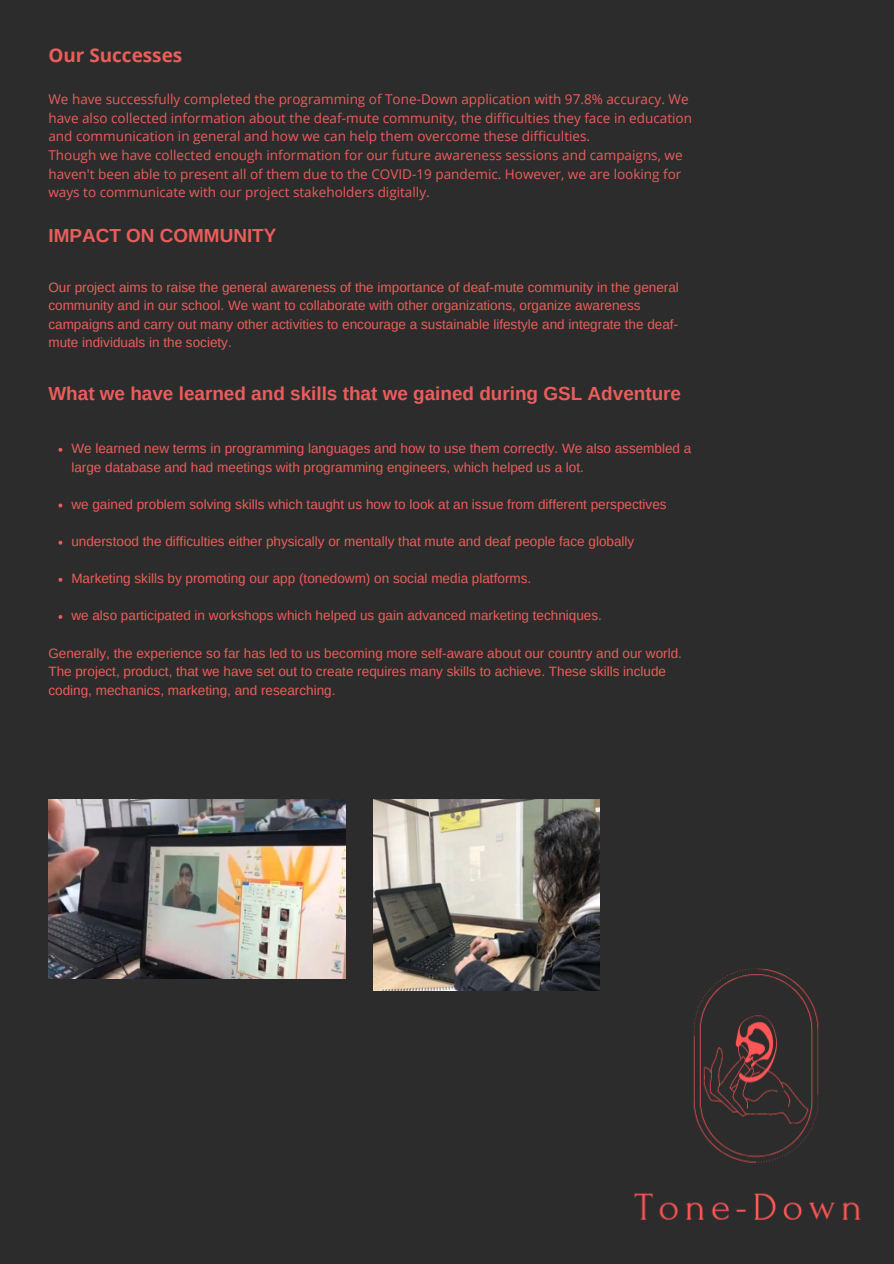
<style>
.page{position:relative;width:894px;height:1264px;background:#fff}
.page>*{position:absolute;margin:0;border:0;box-sizing:border-box;transform-origin:0 0}
.t1{font:700 18.9px "Arimo";color:#eb5d5a}
.t2{font:700 18.9px "Open Sans";color:#eb5d5a}
.t3{font:13.5px/18.6px "Arimo";color:#eb5d5a}
.t4{font:13.5px/18.6px "Open Sans";color:#eb5d5a}
</style>
<div class="page">
<div style="left:0;top:0;width:893px;height:1263px;background:#2c2c2c"></div>
<img style="left:505px;top:867px;width:356px;height:353px">
<svg style="left:58px;top:448px;width:4px;height:4px"></svg>
<svg style="left:58px;top:503px;width:4px;height:4px"></svg>
<svg style="left:58px;top:540px;width:4px;height:4px"></svg>
<svg style="left:58px;top:578px;width:4px;height:3px"></svg>
<svg style="left:58px;top:615px;width:4px;height:4px"></svg>
<img style="left:48px;top:799px;width:298px;height:179px">
<img style="left:373px;top:799px;width:226px;height:191px">
<p class="t2" style="left:48px;top:42px;width:135px">Our Successes</p>
<p class="t4" style="left:48px;top:90px;width:645px">We have successfully completed the programming of Tone-Down application with 97.8% accuracy. We have also collected information about the deaf-mute community, the difficulties they face in education and communication in general and how we can help them overcome these difficulties.</p>
<p class="t4" style="left:48px;top:145px;width:635px;text-align:justify">Though we have collected enough information for our future awareness sessions and campaigns, we haven't been able to present all of them due to the COVID-19 pandemic. However, we are looking for ways to communicate with our project stakeholders digitally.</p>
<p class="t1" style="left:48px;top:225px;width:229px">IMPACT ON COMMUNITY</p>
<p class="t3" style="left:48px;top:277px;width:632px">Our project aims to raise the general awareness of the importance of deaf-mute community in the general community and in our school. We want to collaborate with other organizations, organize awareness campaigns and carry out many other activities to encourage a sustainable lifestyle and integrate the deaf&shy;mute individuals in the society.</p>
<p class="t1" style="left:48px;top:383px;width:634px">What we have learned and skills that we gained during GSL Adventure</p>
<p class="t3" style="left:71px;top:439px;width:621px">We learned new terms in programming languages and how to use them correctly. We also assembled a large database and had meetings with programming engineers, which helped us a lot.</p>
<p class="t3" style="left:71px;top:495px;width:596px">we gained problem solving skills which taught us how to look at an issue from different perspectives</p>
<p class="t3" style="left:71px;top:532px;width:564px">understood the difficulties either physically or mentally that mute and deaf people face globally</p>
<p class="t3" style="left:71px;top:569px;width:461px">Marketing skills by promoting our app (tonedowm) on social media platforms.</p>
<p class="t3" style="left:71px;top:606px;width:532px">we also participated in workshops which helped us gain advanced marketing techniques.</p>
<p class="t3" style="left:48px;top:643px;width:635px">Generally, the experience so far has led to us becoming more self-aware about our country and our world.<br>The project, product, that we have set out to create requires many skills to achieve. These skills include coding, mechanics, marketing, and researching.</p>
</div>
